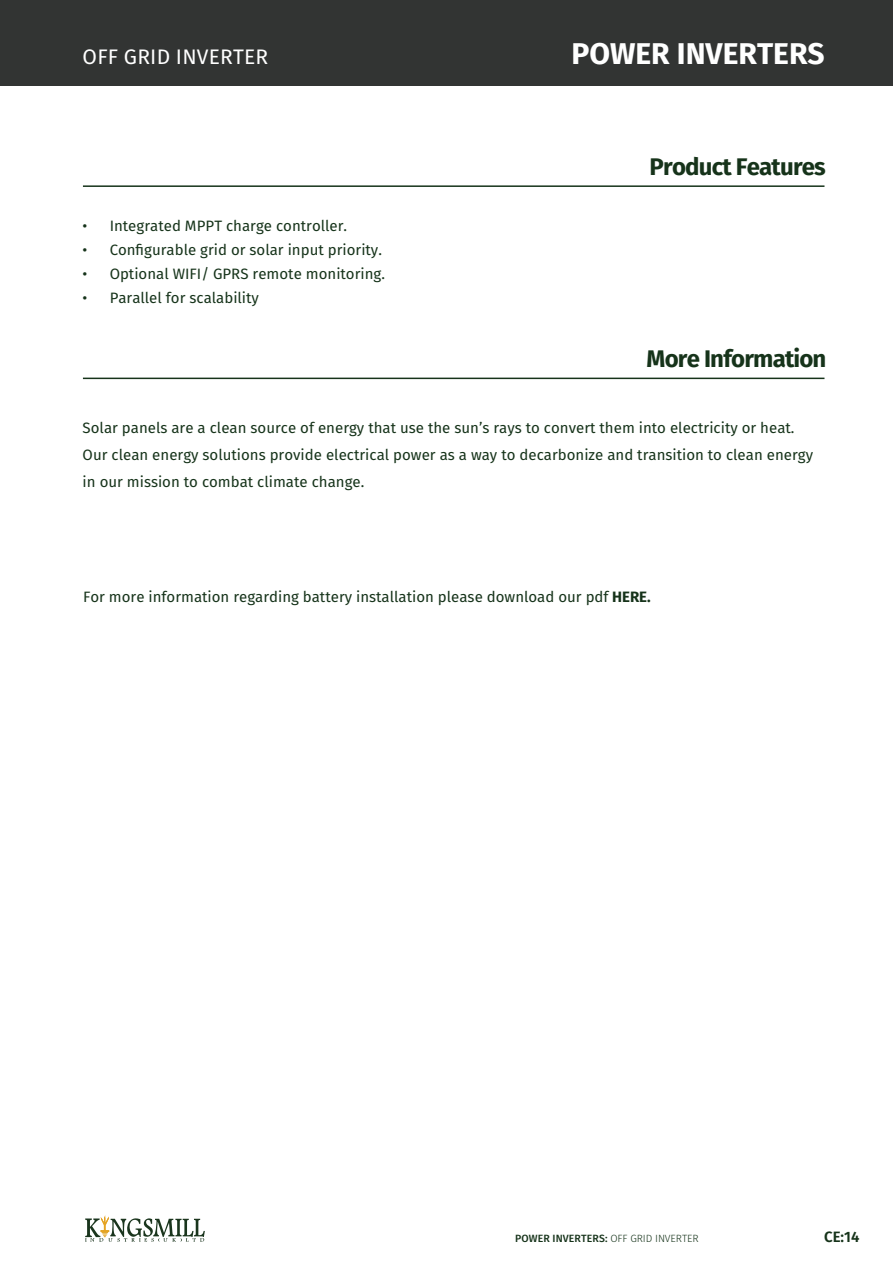
<style>
.page{position:relative;width:893px;height:1263px;background:#fff}
.page>*{position:absolute;margin:0;border:0;box-sizing:border-box;transform-origin:0 0}
.t1{font:700 30px "Fira Sans";color:#fff}
.t2{font:700 24px "Fira Sans";letter-spacing:-.03em;color:#16331a}
.t3{font:21px "Fira Sans";letter-spacing:.01em;color:#fff}
.t4{font:15px/27px "Fira Sans";color:#16331a}
.t5{font:600 15px "Fira Sans";color:#16331a}
.t6{font:500 10.5px "Fira Sans";letter-spacing:.01em;color:#16331a}
.s1{font-weight:700}
.s2{font-weight:300}
</style>
<div class="page">
<div style="left:0;top:0;width:893px;height:85px;background:#323433"></div>
<svg style="left:85px;top:1216px;width:120px;height:26px"></svg>
<hr style="left:83px;top:185px;width:741px;height:2px;background:#16331a">
<hr style="left:83px;top:378px;width:741px;height:1px;background:#16331a">
<h3 class="t3" style="left:83px;top:41px;width:187px">OFF GRID INVERTER</h3>
<h1 class="t1" style="left:571px;top:28px;width:255px">POWER INVERTERS</h1>
<p class="t4" style="left:83px;top:211px;width:266px">• Integrated MPPT charge controller.</p>
<p class="t4" style="left:83px;top:235px;width:301px">• Configurable grid or solar input priority.</p>
<p class="t4" style="left:83px;top:259px;width:304px">• Optional WIFI/ GPRS remote monitoring.</p>
<p class="t4" style="left:83px;top:283px;width:178px">• Parallel for scalability</p>
<h2 class="t2" style="left:649px;top:146px;width:178px">Product Features</h2>
<h2 class="t2" style="left:646px;top:338px;width:182px">More Information</h2>
<p class="t4" style="left:83px;top:414px;width:732px">Solar panels are a clean source of energy that use the sun’s rays to convert them into electricity or heat.<br>Our clean energy solutions provide electrical power as a way to decarbonize and transition to clean energy in our mission to combat climate change.</p>
<p class="t4" style="left:83px;top:583px;width:569px">For more information regarding battery installation please download our pdf <span class="s1">HERE.</span></p>
<p class="t6" style="left:515px;top:1229px;width:185px">POWER INVERTERS: <span class="s2">OFF GRID INVERTER</span></p>
<p class="t5" style="left:824px;top:1224px;width:37px">CE:14</p>
</div>
